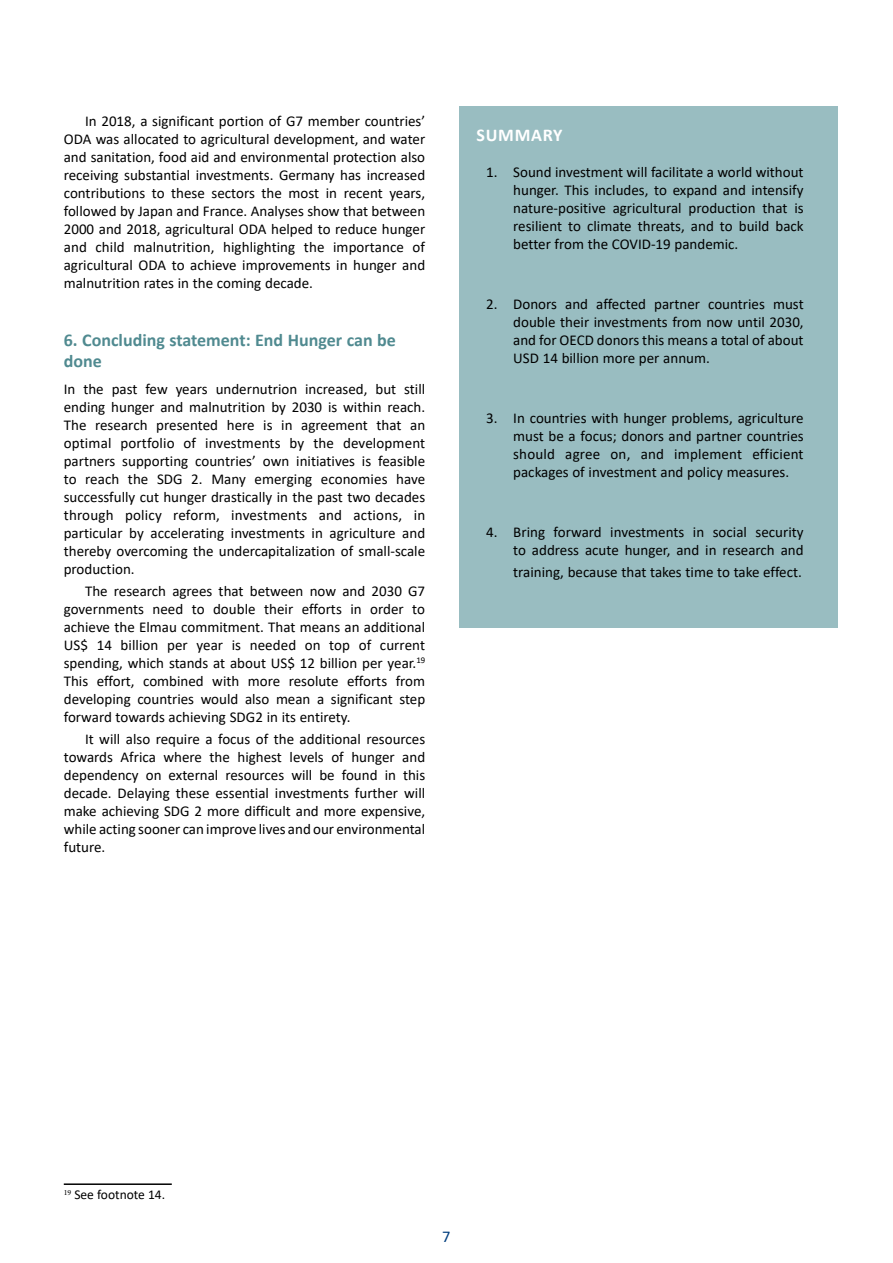
<style>
.page{position:relative;width:893px;height:1263px;background:#fff}
.page>*{position:absolute;margin:0;border:0;box-sizing:border-box;transform-origin:0 0}
.t1{font:700 18px/21.6px "Calibri";color:#508a90}
.t2{font:700 18px "Calibri";color:#fff}
.t3{font:16.5px "Calibri";color:#003e7e}
.t4{font:15px/18px "Calibri";color:#000;text-align:justify}
.t5{font:13.5px "Calibri";color:#000}
</style>
<div class="page">
<div style="left:459px;top:106px;width:379px;height:522px;background:#99bdc1"></div>
<hr style="left:64px;top:1183px;width:108px;height:2px;background:#000">
<p class="t4" style="left:64px;top:112px;width:363px;text-indent:21px">In 2018, a significant portion of G7 member countries’ ODA was allocated to agricultural development, and water and sanitation, food aid and environmental protection also receiving substantial investments. Germany has increased contributions to these sectors the most in recent years, followed by Japan and France. Analyses show that between 2000 and 2018, agricultural ODA helped to reduce hunger and child malnutrition, highlighting the importance of agricultural ODA to achieve improvements in hunger and malnutrition rates in the coming decade.</p>
<p class="t1" style="left:64px;top:329px;width:334px">6. Concluding statement: End Hunger can be done</p>
<p class="t4" style="left:64px;top:379px;width:363px">In the past few years undernutrion increased, but still ending hunger and malnutrition by 2030 is within reach.<br>The research presented here is in agreement that an optimal portfolio of investments by the development partners supporting countries’ own initiatives is feasible to reach the SDG 2. Many emerging economies have successfully cut hunger drastically in the past two decades through policy reform, investments and actions, in particular by accelerating investments in agriculture and thereby overcoming the undercapitalization of small-scale production.</p>
<p class="t4" style="left:64px;top:582px;width:363px;text-indent:21px">The research agrees that between now and 2030 G7 governments need to double their efforts in order to achieve the Elmau commitment. That means an additional US$ 14 billion per year is needed on top of current spending, which stands at about US$ 12 billion per year.<sup>19<br></sup>This effort, combined with more resolute efforts from developing countries would also mean a significant step forward towards achieving SDG2 in its entirety.</p>
<p class="t4" style="left:64px;top:730px;width:363px;text-indent:21px">It will also require a focus of the additional resources towards Africa where the highest levels of hunger and dependency on external resources will be found in this decade. Delaying these essential investments further will make achieving SDG 2 more difficult and more expensive, while acting sooner can improve lives and our environmental future.</p>
<p class="t2" style="left:477px;top:122px;width:24px">Summar</p>
<p class="t2" style="left:553px;top:122px;width:11px">y</p>
<p class="t4" style="left:513px;top:163px;width:292px;text-indent:-27px">1. Sound investment will facilitate a world without hunger. This includes, to expand and intensify nature-positive agricultural production that is resilient to climate threats, and to build back better from the COVID-19 pandemic.</p>
<p class="t4" style="left:513px;top:295px;width:292px;text-indent:-27px">2. Donors and affected partner countries must double their investments from now until 2030, and for OECD donors this means a total of about USD 14 billion more per annum.</p>
<p class="t4" style="left:513px;top:409px;width:292px;text-indent:-27px">3. In countries with hunger problems, agriculture must be a focus; donors and partner countries should agree on, and implement efficient packages of investment and policy measures.</p>
<p class="t4" style="left:486px;top:523px;width:319px;text-align:right">4. Bring forward investments in social security to address acute hunger, and in research and</p>
<p class="t4" style="left:513px;top:562px;width:290px">training, because that takes time to take effect.</p>
<p class="t5" style="left:64px;top:1185px;width:103px"><sup>19</sup> See footnote 14.</p>
<p class="t3" style="left:442px;top:1225px;width:10px">7</p>
</div>
